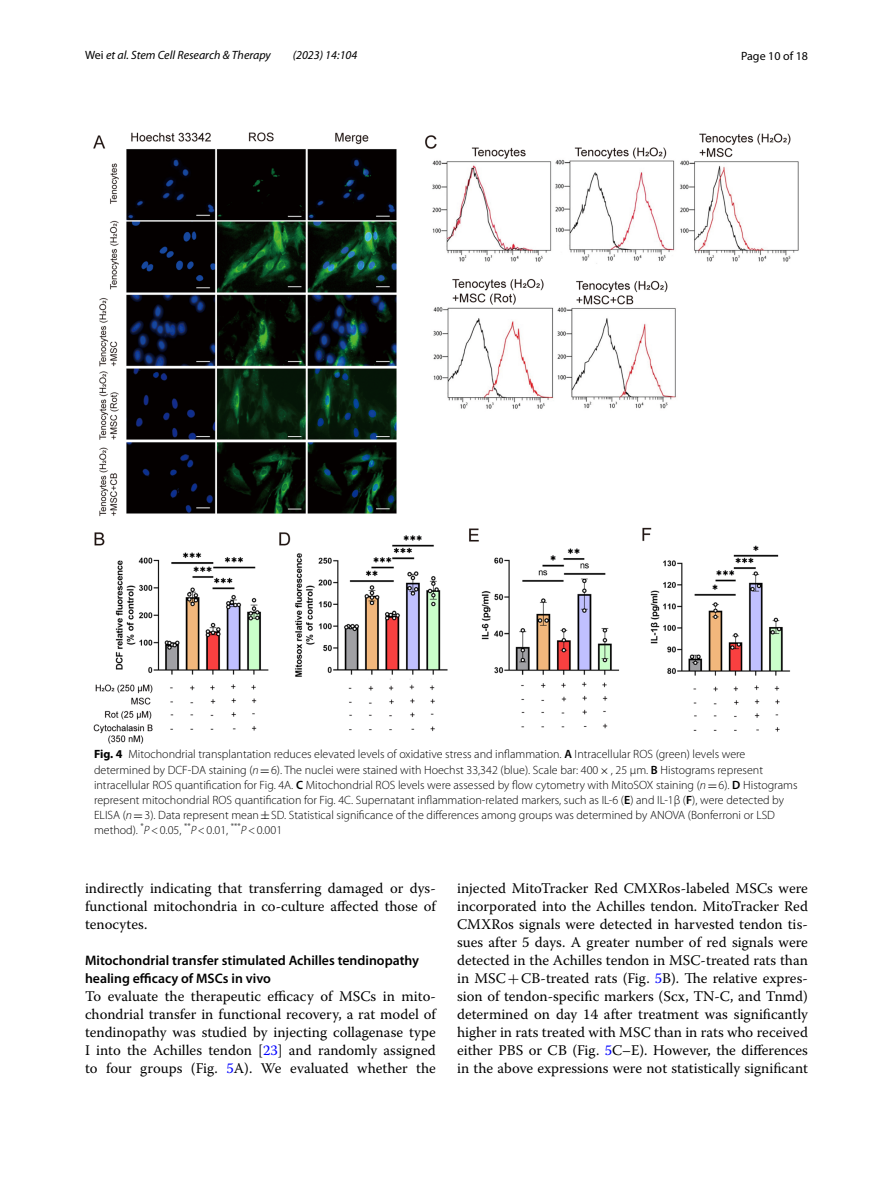
<style>
.page{position:relative;width:893px;height:1187px;background:#fff}
.page>*{position:absolute;margin:0;border:0;box-sizing:border-box;transform-origin:0 0}
.t1{font:14.7px/18px "Warnock Pro";color:#000;text-align:justify}
.t2{font:600 13.8px/18px "Myriad Pro";color:#000}
.t3{font:300 12px/15px "Myriad Pro";color:#000}
.t4{font:italic 12px "Myriad Pro";color:#000}
.t5{font:12px "Myriad Pro";color:#000}
.s1{font-style:normal}
.s2{font-weight:700}
.s3{font-weight:600}
.s4{font-style:italic}
.s5{font-family:"MTSY";font-weight:400}
.s6{color:#00f}
.s7{font-family:"MTSY"}
</style>
<div class="page">
<img style="left:94px;top:133px;width:705px;height:610px">
<p class="t4" style="left:85px;top:48px;width:187px"><span class="s1">Wei</span> et al. Stem Cell Research &amp; Therapy</p>
<p class="t4" style="left:293px;top:48px;width:66px">(2023) 14:104</p>
<p class="t5" style="left:741px;top:48px;width:68px">Page 10 of 18</p>
<p class="t3" style="left:94px;top:747px;width:705px"><span class="s2">Fig. 4</span> Mitochondrial transplantation reduces elevated levels of oxidative stress and inflammation. <span class="s3">A</span> Intracellular ROS (green) levels were determined by DCF-DA staining (<span class="s4">n</span><span class="s5">=</span>6). The nuclei were stained with Hoechst 33,342 (blue). Scale bar: 400<span class="s5">×</span>, 25 µm. <span class="s3">B</span> Histograms represent intracellular ROS quantification for Fig. 4A. <span class="s3">C</span> Mitochondrial ROS levels were assessed by flow cytometry with MitoSOX staining (<span class="s4">n</span><span class="s5">=</span>6). <span class="s3">D</span> Histograms represent mitochondrial ROS quantification for Fig. 4C. Supernatant inflammation-related markers, such as IL-6 (<span class="s3">E</span>) and IL-1β (<span class="s3">F</span>), were detected by ELISA (<span class="s4">n</span><span class="s5">=</span>3). Data represent mean<span class="s5">±</span>SD. Statistical significance of the differences among groups was determined by ANOVA (Bonferroni or LSD method). <sup>*</sup><span class="s4">P</span>&lt;0.05, <sup>**</sup><span class="s4">P</span>&lt;0.01, <sup>***</sup><span class="s4">P</span>&lt;0.001</p>
<p class="t1" style="left:85px;top:878px;width:352px">indirectly indicating that transferring damaged or dys&shy;functional mitochondria in co-culture affected those of tenocytes.</p>
<p class="t2" style="left:85px;top:950px;width:336px">Mitochondrial transfer stimulated Achilles tendinopathy healing efficacy of MSCs in vivo</p>
<p class="t1" style="left:85px;top:986px;width:352px">To evaluate the therapeutic efficacy of MSCs in mito&shy;chondrial transfer in functional recovery, a rat model of tendinopathy was studied by injecting collagenase type I into the Achilles tendon [<span class="s6">23</span>] and randomly assigned to four groups (Fig. <span class="s6">5</span>A). We evaluated whether the</p>
<p class="t1" style="left:457px;top:878px;width:352px">injected MitoTracker Red CMXRos-labeled MSCs were incorporated into the Achilles tendon. MitoTracker Red CMXRos signals were detected in harvested tendon tis&shy;sues after 5 days. A greater number of red signals were detected in the Achilles tendon in MSC-treated rats than in MSC<span class="s7">+</span>CB-treated rats (Fig. <span class="s6">5</span>B). The relative expres&shy;sion of tendon-specific markers (Scx, TN-C, and Tnmd) determined on day 14 after treatment was significantly higher in rats treated with MSC than in rats who received either PBS or CB (Fig. <span class="s6">5</span>C–E). However, the differences in the above expressions were not statistically significant</p>
</div>
